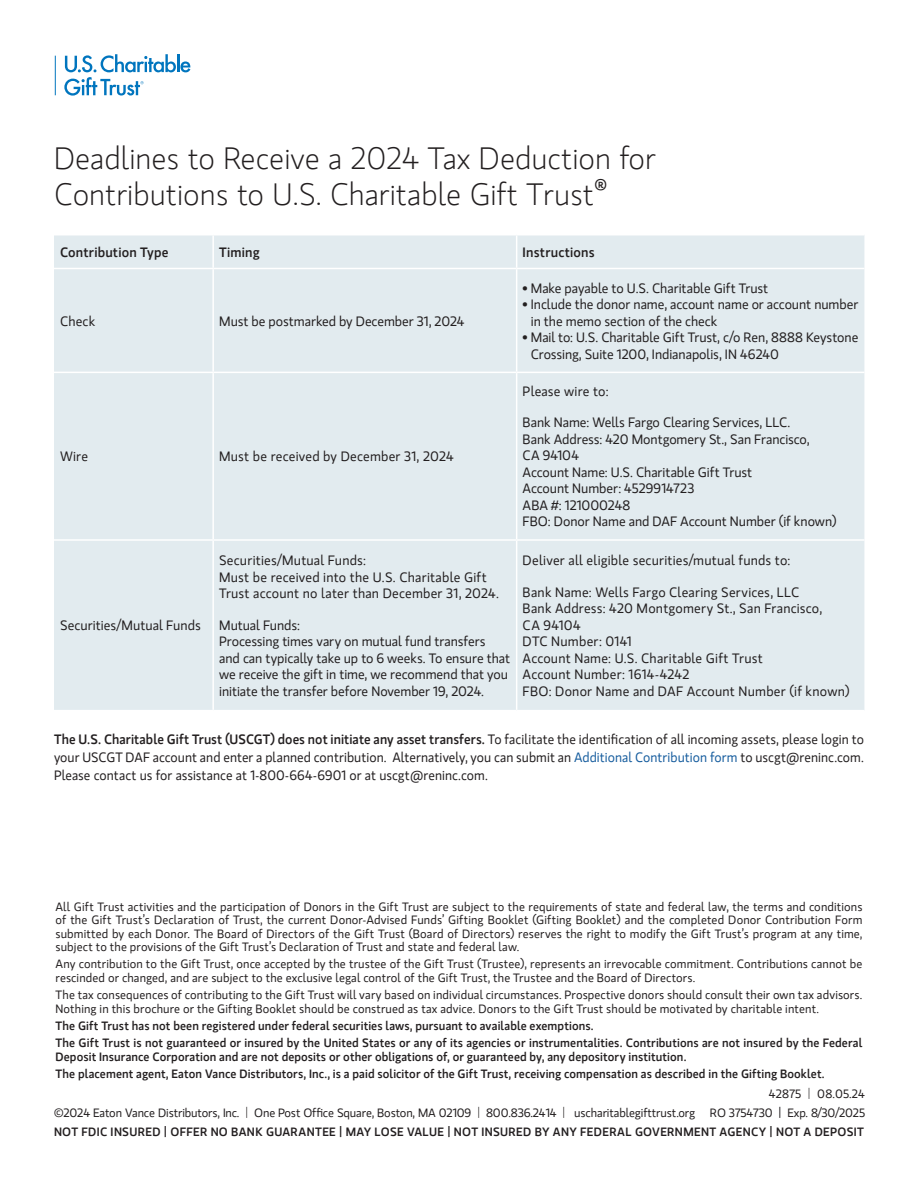
<style>
.page{position:relative;width:918px;height:1188px;background:#fff}
.page>*{position:absolute;margin:0;border:0;box-sizing:border-box;transform-origin:0 0}
.t1{font:300 30.75px/36.9px "MS Gloriola II Std";color:#231f20}
.body{font:13.5px/16.5px "MS Gloriola II Std";letter-spacing:.01em;color:#231f20}
.Bullets{font:13.5px/16.5px "MS Gloriola II Std";letter-spacing:-.005em;color:#231f20}
.Body_Copy_New{font:13.5px/18px "MS Gloriola II Std";letter-spacing:.005em;color:#231f20;text-align:justify}
.body-2{font:500 13.5px "MS Gloriola II Std";letter-spacing:.015em;color:#231f20}
.Disclaimers{font:12px/13.5px "MS Gloriola II Std";letter-spacing:.01em;color:#231f20}
.Disclaimers-2{font:500 12px/13.5px "MS Gloriola II Std";letter-spacing:.01em;color:#231f20}
.Disclaimers-3{font:12px "MS Gloriola II Std";letter-spacing:-.01em;color:#231f20}
.s1{font-weight:500}
.s2{color:#175d9e}
.s3{font-weight:300}
</style>
<div class="page">
<div style="left:54px;top:235px;width:810px;height:475px;background:#e2ebef"></div>
<hr style="left:212px;top:269px;width:2px;height:103px;background:#fff">
<hr style="left:516px;top:269px;width:1px;height:103px;background:#fff">
<hr style="left:212px;top:373px;width:2px;height:166px;background:#fff">
<hr style="left:516px;top:373px;width:1px;height:166px;background:#fff">
<hr style="left:212px;top:541px;width:2px;height:169px;background:#fff">
<hr style="left:516px;top:541px;width:1px;height:169px;background:#fff">
<hr style="left:54px;top:372px;width:159px;height:1px;background:#fff">
<hr style="left:213px;top:372px;width:304px;height:1px;background:#fff">
<hr style="left:517px;top:372px;width:347px;height:1px;background:#fff">
<hr style="left:54px;top:539px;width:159px;height:2px;background:#fff">
<hr style="left:213px;top:539px;width:304px;height:2px;background:#fff">
<hr style="left:517px;top:539px;width:347px;height:2px;background:#fff">
<hr style="left:212px;top:235px;width:2px;height:33px;background:#fff">
<hr style="left:516px;top:235px;width:1px;height:33px;background:#fff">
<hr style="left:54px;top:268px;width:159px;height:1px;background:#fff">
<hr style="left:213px;top:268px;width:304px;height:1px;background:#fff">
<hr style="left:517px;top:268px;width:347px;height:1px;background:#fff">
<hr style="left:55px;top:56px;width:1px;height:39px;background:#0075be">
<svg style="left:64px;top:54px;width:126px;height:42px"></svg>
<p class="t1" style="left:54px;top:139px;width:603px">Deadlines to Receive a 2024 Tax Deduction for<br>Contributions to U.S. Charitable Gift Trust®</p>
<p class="body-2" style="left:60px;top:243px;width:110px">Contribution Type</p>
<p class="body-2" style="left:219px;top:243px;width:42px">Timing</p>
<p class="body-2" style="left:523px;top:243px;width:74px">Instructions</p>
<p class="body" style="left:60px;top:313px;width:37px">Check</p>
<p class="body" style="left:219px;top:313px;width:247px">Must be postmarked by December 31, 2024</p>
<p class="body" style="left:60px;top:448px;width:30px">Wire</p>
<p class="body" style="left:219px;top:448px;width:236px">Must be received by December 31, 2024</p>
<p class="Bullets" style="left:523px;top:280px;width:247px">• Make payable to U.S. Charitable Gift Trust</p>
<p class="Bullets" style="left:531px;top:296px;width:329px;text-indent:-8px">• Include the donor name, account name or account number in the memo section of the check</p>
<p class="Bullets" style="left:531px;top:329px;width:329px;text-indent:-8px">• Mail to: U.S. Charitable Gift Trust, c/o Ren, 8888 Keystone<br>Crossing, Suite 1200, Indianapolis, IN 46240</p>
<p class="body" style="left:523px;top:383px;width:87px">Please wire to:</p>
<p class="Bullets" style="left:523px;top:414px;width:269px">Bank Name: Wells Fargo Clearing Services, LLC.</p>
<p class="Bullets" style="left:523px;top:431px;width:288px">Bank Address: 420 Montgomery St., San Francisco,<br>CA 94104</p>
<p class="Bullets" style="left:523px;top:464px;width:231px">Account Name: U.S. Charitable Gift Trust</p>
<p class="Bullets" style="left:523px;top:480px;width:173px">Account Number: 4529914723</p>
<p class="Bullets" style="left:523px;top:497px;width:109px">ABA #: 121000248</p>
<p class="Bullets" style="left:523px;top:513px;width:316px">FBO: Donor Name and DAF Account Number (if known)</p>
<p class="body" style="left:523px;top:552px;width:269px">Deliver all eligible securities/mutual funds to:</p>
<p class="body" style="left:523px;top:583px;width:278px">Bank Name: Wells Fargo Clearing Services, LLC</p>
<p class="body" style="left:523px;top:600px;width:301px">Bank Address: 420 Montgomery St., San Francisco,<br>CA 94104</p>
<p class="body" style="left:523px;top:633px;width:111px">DTC Number: 0141</p>
<p class="body" style="left:523px;top:649px;width:242px">Account Name: U.S. Charitable Gift Trust</p>
<p class="body" style="left:523px;top:666px;width:168px">Account Number: 1614-4242</p>
<p class="body" style="left:523px;top:682px;width:329px">FBO: Donor Name and DAF Account Number (if known)</p>
<p class="Body_Copy_New" style="left:54px;top:730px;width:811px"><span class="s1">The U.S. Charitable Gift Trust (USCGT) does not initiate any asset transfers.</span> To facilitate the identification of all incoming assets, please login to your USCGT DAF account and enter a planned contribution. Alternatively, you can submit an <span class="s2">Additional Contribution form</span> to uscgt@reninc.com.<br>Please contact us for assistance at 1-800-664-6901 or at uscgt@reninc.com.</p>
<p class="body" style="left:219px;top:552px;width:281px">Securities/Mutual Funds:<br>Must be received into the U.S. Charitable Gift<br>Trust account no later than December 31, 2024.</p>
<p class="body" style="left:219px;top:616px;width:293px">Mutual Funds:<br>Processing times vary on mutual fund transfers<br>and can typically take up to 6 weeks. To ensure that we receive the gift in time, we recommend that you initiate the transfer before November 19, 2024.</p>
<p class="body" style="left:60px;top:617px;width:142px">Securities/Mutual Funds</p>
<p class="Disclaimers" style="left:56px;top:899px;width:808px;text-align:justify">All Gift Trust activities and the participation of Donors in the Gift Trust are subject to the requirements of state and federal law, the terms and conditions of the Gift Trust’s Declaration of Trust, the current Donor-Advised Funds’ Gifting Booklet (Gifting Booklet) and the completed Donor Contribution Form submitted by each Donor. The Board of Directors of the Gift Trust (Board of Directors) reserves the right to modify the Gift Trust’s program at any time, subject to the provisions of the Gift Trust’s Declaration of Trust and state and federal law.</p>
<p class="Disclaimers" style="left:56px;top:957px;width:809px">Any contribution to the Gift Trust, once accepted by the trustee of the Gift Trust (Trustee), represents an irrevocable commitment. Contributions cannot be rescinded or changed, and are subject to the exclusive legal control of the Gift Trust, the Trustee and the Board of Directors.</p>
<p class="Disclaimers" style="left:56px;top:988px;width:808px">The tax consequences of contributing to the Gift Trust will vary based on individual circumstances. Prospective donors should consult their own tax advisors.<br>Nothing in this brochure or the Gifting Booklet should be construed as tax advice. Donors to the Gift Trust should be motivated by charitable intent.</p>
<p class="Disclaimers-2" style="left:56px;top:1019px;width:540px">The Gift Trust has not been registered under federal securities laws, pursuant to available exemptions.</p>
<p class="Disclaimers-2" style="left:56px;top:1036px;width:808px">The Gift Trust is not guaranteed or insured by the United States or any of its agencies or instrumentalities. Contributions are not insured by the Federal<br>Deposit Insurance Corporation and are not deposits or other obligations of, or guaranteed by, any depository institution.</p>
<p class="Disclaimers-2" style="left:56px;top:1067px;width:771px">The placement agent, Eaton Vance Distributors, Inc., is a paid solicitor of the Gift Trust, receiving compensation as described in the Gifting Booklet.</p>
<p class="Disclaimers-3" style="left:710px;top:1105px;width:157px">RO 3754730 | Exp. 8/30/2025</p>
<p class="Disclaimers" style="left:769px;top:1087px;width:98px">42875 <span class="s3">|</span> 08.05.24</p>
<p class="Disclaimers-3" style="left:54px;top:1105px;width:643px">©2024 Eaton Vance Distributors, Inc. <span class="s3">|</span> One Post Office Square, Boston, MA 02109 <span class="s3">|</span> 800.836.2414 <span class="s3">|</span> uscharitablegifttrust.org</p>
<p class="Disclaimers-2" style="left:54px;top:1125px;width:812px">NOT FDIC INSURED | OFFER NO BANK GUARANTEE | MAY LOSE VALUE | NOT INSURED BY ANY FEDERAL GOVERNMENT AGENCY | NOT A DEPOSIT</p>
</div>
